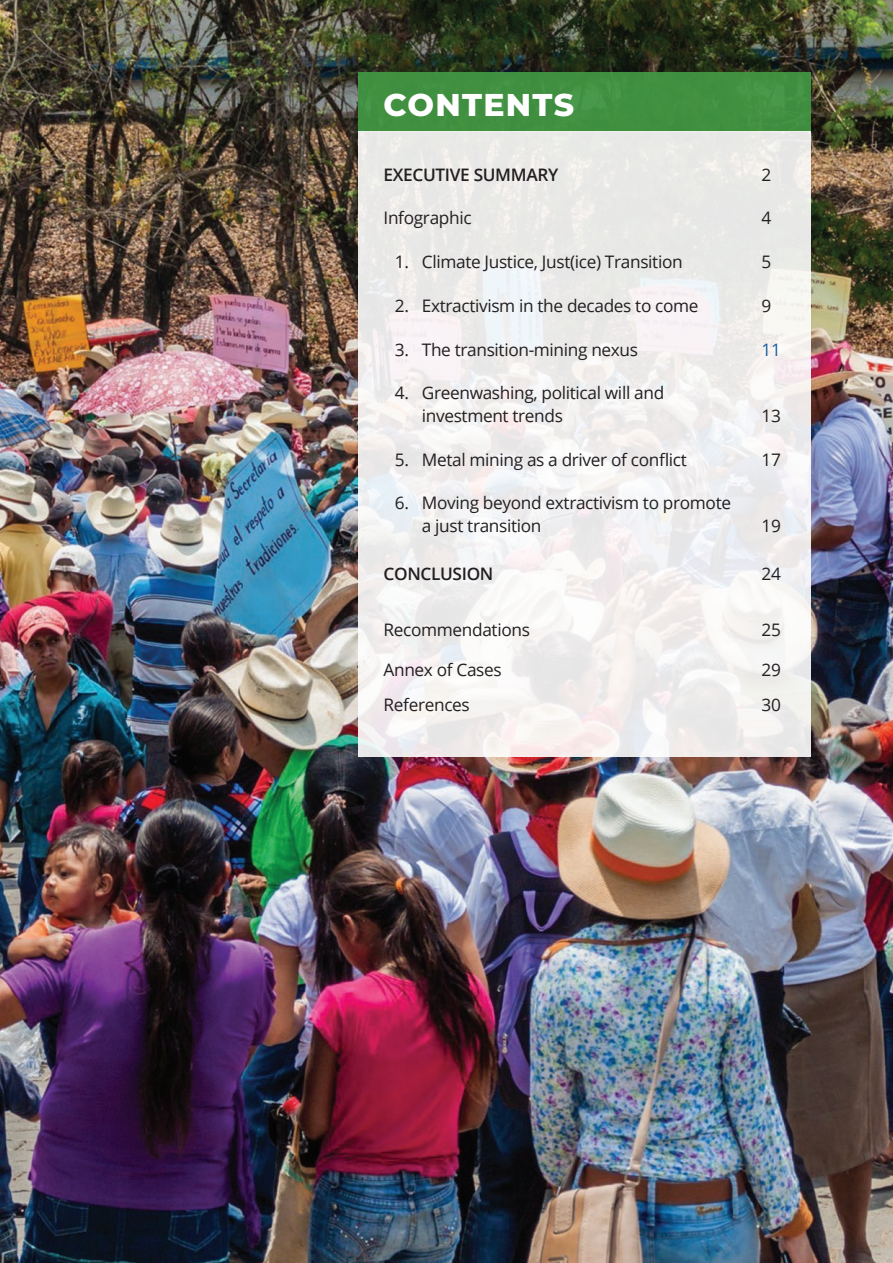
<style>
.page{position:relative;width:893px;height:1263px;background:#fff}
.page>*{position:absolute;margin:0;border:0;box-sizing:border-box;transform-origin:0 0}
.t1{font:800 31.5px "Montserrat";letter-spacing:.04em;color:#fff}
.Body_content{font:17.25px/22.5px "Open Sans";letter-spacing:-.02em;color:#231f20}
.Body_content-2{font:600 17.25px "Open Sans";letter-spacing:-.02em;color:#231f20}
.t2{font:17.25px "Open Sans";color:#175d9e}
</style>
<div class="page">
<img style="left:0;top:0;width:893px;height:1263px">
<div style="left:358px;top:72px;width:452px;height:60px;background:#409040"></div>
<div style="left:358px;top:132px;width:452px;height:625px;background:linear-gradient(to right,#f0efef,#f0efee)"></div>
<p class="t1" style="left:384px;top:81px;width:192px">CONTENTS</p>
<p class="Body_content-2" style="left:384px;top:162px;width:176px">EXECUTIVE SUMMARY</p>
<p class="Body_content" style="left:762px;top:163px;width:11px">2</p>
<p class="Body_content" style="left:384px;top:206px;width:90px">Infographic</p>
<p class="Body_content" style="left:762px;top:206px;width:11px">4</p>
<p class="Body_content" style="left:395px;top:250px;width:289px">1. Climate Justice, Just(ice) Transition</p>
<p class="Body_content" style="left:762px;top:250px;width:11px">5</p>
<p class="Body_content" style="left:395px;top:294px;width:305px">2. Extractivism in the decades to come</p>
<p class="Body_content" style="left:762px;top:294px;width:11px">9</p>
<p class="Body_content" style="left:395px;top:338px;width:245px">3. The transition-mining nexus</p>
<p class="t2" style="left:762px;top:338px;width:21px">11</p>
<p class="Body_content" style="left:422px;top:381px;width:244px;text-indent:-27px">4. Greenwashing, political will and investment trends</p>
<p class="Body_content" style="left:762px;top:404px;width:21px">13</p>
<p class="Body_content" style="left:395px;top:448px;width:293px">5. Metal mining as a driver of conflict</p>
<p class="Body_content" style="left:762px;top:448px;width:21px">17</p>
<p class="Body_content" style="left:422px;top:491px;width:311px;text-indent:-27px">6. Moving beyond extractivism to promote a just transition</p>
<p class="Body_content" style="left:762px;top:514px;width:21px">19</p>
<p class="Body_content-2" style="left:384px;top:562px;width:111px">CONCLUSION</p>
<p class="Body_content" style="left:762px;top:562px;width:21px">24</p>
<p class="Body_content" style="left:384px;top:618px;width:148px">Recommendations</p>
<p class="Body_content" style="left:762px;top:618px;width:21px">25</p>
<p class="Body_content" style="left:384px;top:658px;width:120px">Annex of Cases</p>
<p class="Body_content" style="left:762px;top:658px;width:21px">29</p>
<p class="Body_content" style="left:384px;top:693px;width:88px">References</p>
<p class="Body_content" style="left:762px;top:693px;width:21px">30</p>
</div>
